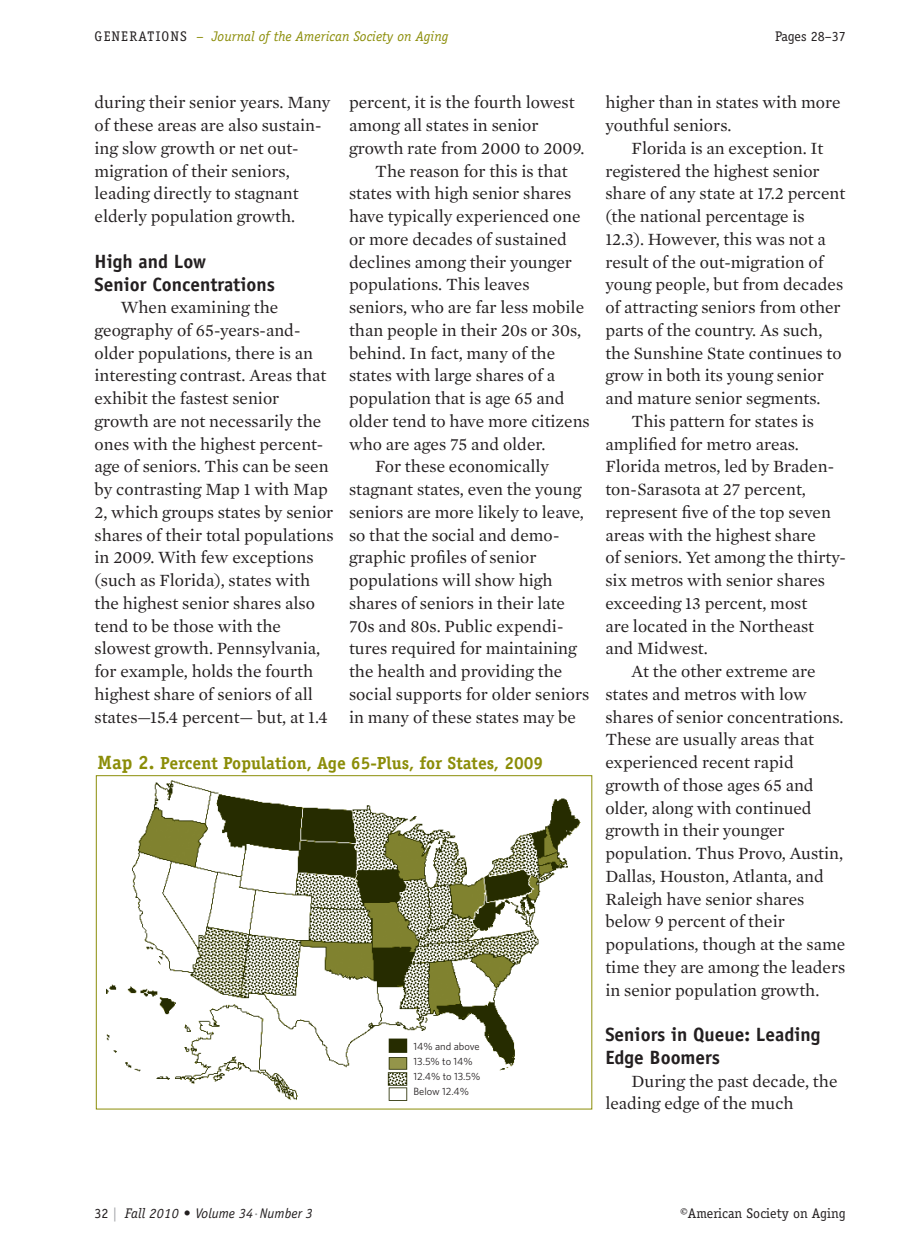
<style>
.page{position:relative;width:914px;height:1260px;background:#fff}
.page>*{position:absolute;margin:0;border:0;box-sizing:border-box;transform-origin:0 0}
.t1{font:700 19.25px/22.8px "Officina Sans";color:#231f20}
.t2{font:17.5px/22.8px "Mercury Text G1";color:#231f20}
.t3{font:700 17.5px "Officina Serif";color:#8b8d08}
.t4{font:italic 14px "Officina Serif";color:#8b8d08}
.t5{font:14px "Officina Serif";color:#231f20}
.t6{font:italic 14px "Officina Sans";color:#231f20}
.t7{font:10.5px/14.9px "Whitney";color:#231f20}
.s1{font-style:normal;color:#231f20}
.s2{font-size:19.25px}
.s3{font-family:"Officina Serif";font-style:normal}
.s4{font-family:"Officina Serif";font-style:normal;color:#a7a9ac}
.s5{font-family:"Officina Serif"}
</style>
<div class="page">
<img style="left:106px;top:781px;width:475px;height:320px">
<div style="left:413px;top:1042px;width:69px;height:58px;background:#fff"></div>
<p class="t4" style="left:94px;top:28px;width:355px"><span class="s1">GENERATIONS</span> – Journal of the American Society on Aging</p>
<p class="t5" style="left:775px;top:28px;width:72px">Pages 28–37</p>
<p class="t2" style="left:94px;top:91px;width:237px">during their senior years. Many of these areas are also sustain&shy;ing slow growth or net out&shy;migration of their seniors, leading directly to stagnant elderly population growth.</p>
<p class="t1" style="left:94px;top:250px;width:182px">High and Low<br>Senior Concentrations</p>
<p class="t2" style="left:94px;top:296px;width:240px;text-indent:26px">When examining the geography of 65-years-and&shy;older populations, there is an interesting contrast. Areas that exhibit the fastest senior growth are not necessarily the ones with the highest percent&shy;age of seniors. This can be seen by contrasting Map 1 with Map<br>2, which groups states by senior shares of their total populations in 2009. With few exceptions (such as Florida), states with the highest senior shares also tend to be those with the slowest growth. Pennsylvania, for example, holds the fourth highest share of seniors of all states—15.4 percent— but, at 1.4</p>
<p class="t2" style="left:349px;top:91px;width:227px">percent, it is the fourth lowest</p>
<p class="t2" style="left:349px;top:114px;width:191px">among all states in senior</p>
<p class="t2" style="left:349px;top:136px;width:237px">growth rate from 2000 to 2009.</p>
<p class="t2" style="left:375px;top:159px;width:194px">The reason for this is that</p>
<p class="t2" style="left:349px;top:182px;width:224px">states with high senior shares</p>
<p class="t2" style="left:349px;top:205px;width:233px">have typically experienced one</p>
<p class="t2" style="left:349px;top:227px;width:219px">or more decades of sustained</p>
<p class="t2" style="left:349px;top:250px;width:224px">declines among their younger</p>
<p class="t2" style="left:349px;top:273px;width:182px">populations. This leaves</p>
<p class="t2" style="left:349px;top:296px;width:236px">seniors, who are far less mobile</p>
<p class="t2" style="left:349px;top:318px;width:234px">than people in their 20s or 30s,</p>
<p class="t2" style="left:349px;top:341px;width:208px">behind. In fact, many of the</p>
<p class="t2" style="left:349px;top:364px;width:207px">states with large shares of a</p>
<p class="t2" style="left:349px;top:387px;width:217px">population that is age 65 and</p>
<p class="t2" style="left:349px;top:409px;width:242px">older tend to have more citizens</p>
<p class="t2" style="left:349px;top:432px;width:198px">who are ages 75 and older.</p>
<p class="t2" style="left:375px;top:455px;width:175px">For these economically</p>
<p class="t2" style="left:349px;top:478px;width:234px">stagnant states, even the young</p>
<p class="t2" style="left:349px;top:500px;width:236px">seniors are more likely to leave,</p>
<p class="t2" style="left:349px;top:523px;width:212px">so that the social and demo-</p>
<p class="t2" style="left:349px;top:546px;width:189px">graphic profiles of senior</p>
<p class="t2" style="left:349px;top:569px;width:205px">populations will show high</p>
<p class="t2" style="left:349px;top:591px;width:217px">shares of seniors in their late</p>
<p class="t2" style="left:349px;top:614px;width:216px">70s and 80s. Public expendi-</p>
<p class="t2" style="left:349px;top:637px;width:229px">tures required for maintaining</p>
<p class="t2" style="left:349px;top:660px;width:215px">the health and providing the</p>
<p class="t2" style="left:349px;top:682px;width:242px">social supports for older seniors</p>
<p class="t2" style="left:349px;top:705px;width:228px">in many of these states may be</p>
<p class="t3" style="left:97px;top:752px;width:447px"><span class="s2">Map 2.</span> Percent Population, Age 65-Plus, for States, 2009</p>
<p class="t7" style="left:413px;top:1039px;width:68px">14% and above<br>13.5% to 14%<br>12.4% to 13.5%<br>Below 12.4%</p>
<p class="t2" style="left:605px;top:91px;width:237px">higher than in states with more youthful seniors.</p>
<p class="t2" style="left:631px;top:136px;width:193px">Florida is an exception. It</p>
<p class="t2" style="left:605px;top:159px;width:216px">registered the highest senior</p>
<p class="t2" style="left:605px;top:182px;width:241px">share of any state at 17.2 percent</p>
<p class="t2" style="left:605px;top:205px;width:201px">(the national percentage is</p>
<p class="t2" style="left:605px;top:227px;width:222px">12.3). However, this was not a</p>
<p class="t2" style="left:605px;top:250px;width:220px">result of the out-migration of</p>
<p class="t2" style="left:605px;top:273px;width:239px">young people, but from decades</p>
<p class="t2" style="left:605px;top:296px;width:237px">of attracting seniors from other</p>
<p class="t2" style="left:605px;top:318px;width:218px">parts of the country. As such,</p>
<p class="t2" style="left:605px;top:341px;width:238px">the Sunshine State continues to</p>
<p class="t2" style="left:605px;top:364px;width:220px">grow in both its young senior</p>
<p class="t2" style="left:605px;top:387px;width:217px">and mature senior segments.</p>
<p class="t2" style="left:631px;top:409px;width:184px">This pattern for states is</p>
<p class="t2" style="left:605px;top:432px;width:195px">amplified for metro areas.</p>
<p class="t2" style="left:605px;top:455px;width:230px">Florida metros, led by Braden-</p>
<p class="t2" style="left:605px;top:478px;width:202px">ton-Sarasota at 27 percent,</p>
<p class="t2" style="left:605px;top:500px;width:227px">represent five of the top seven</p>
<p class="t2" style="left:605px;top:523px;width:212px">areas with the highest share</p>
<p class="t2" style="left:605px;top:546px;width:242px">of seniors. Yet among the thirty-</p>
<p class="t2" style="left:605px;top:569px;width:221px">six metros with senior shares</p>
<p class="t2" style="left:605px;top:591px;width:203px">exceeding 13 percent, most</p>
<p class="t2" style="left:605px;top:614px;width:210px">are located in the Northeast</p>
<p class="t2" style="left:605px;top:637px;width:104px">and Midwest.</p>
<p class="t2" style="left:631px;top:660px;width:185px">At the other extreme are</p>
<p class="t2" style="left:605px;top:682px;width:203px">states and metros with low</p>
<p class="t2" style="left:605px;top:705px;width:240px">shares of senior concentrations.</p>
<p class="t2" style="left:605px;top:728px;width:210px">These are usually areas that</p>
<p class="t2" style="left:605px;top:751px;width:190px">experienced recent rapid</p>
<p class="t2" style="left:605px;top:773px;width:210px">growth of those ages 65 and</p>
<p class="t2" style="left:605px;top:796px;width:208px">older, along with continued</p>
<p class="t2" style="left:605px;top:819px;width:181px">growth in their younger</p>
<p class="t2" style="left:605px;top:842px;width:239px">population. Thus Provo, Austin,</p>
<p class="t2" style="left:605px;top:864px;width:220px">Dallas, Houston, Atlanta, and</p>
<p class="t2" style="left:605px;top:887px;width:200px">Raleigh have senior shares</p>
<p class="t2" style="left:605px;top:910px;width:181px">below 9 percent of their</p>
<p class="t2" style="left:605px;top:933px;width:241px">populations, though at the same</p>
<p class="t2" style="left:605px;top:955px;width:241px">time they are among the leaders</p>
<p class="t2" style="left:605px;top:978px;width:215px">in senior population growth.</p>
<p class="t1" style="left:605px;top:1023px;width:216px">Seniors in Queue: Leading<br>Edge Boomers</p>
<p class="t2" style="left:605px;top:1069px;width:233px;text-indent:26px">During the past decade, the leading edge of the much</p>
<p class="t6" style="left:94px;top:1205px;width:220px"><span class="s3">32</span> <span class="s4">|</span> <span class="s5">Fall 2010 •</span> Volume 34<sup>.</sup>Number 3</p>
<p class="t5" style="left:680px;top:1205px;width:167px">©American Society on Aging</p>
</div>
